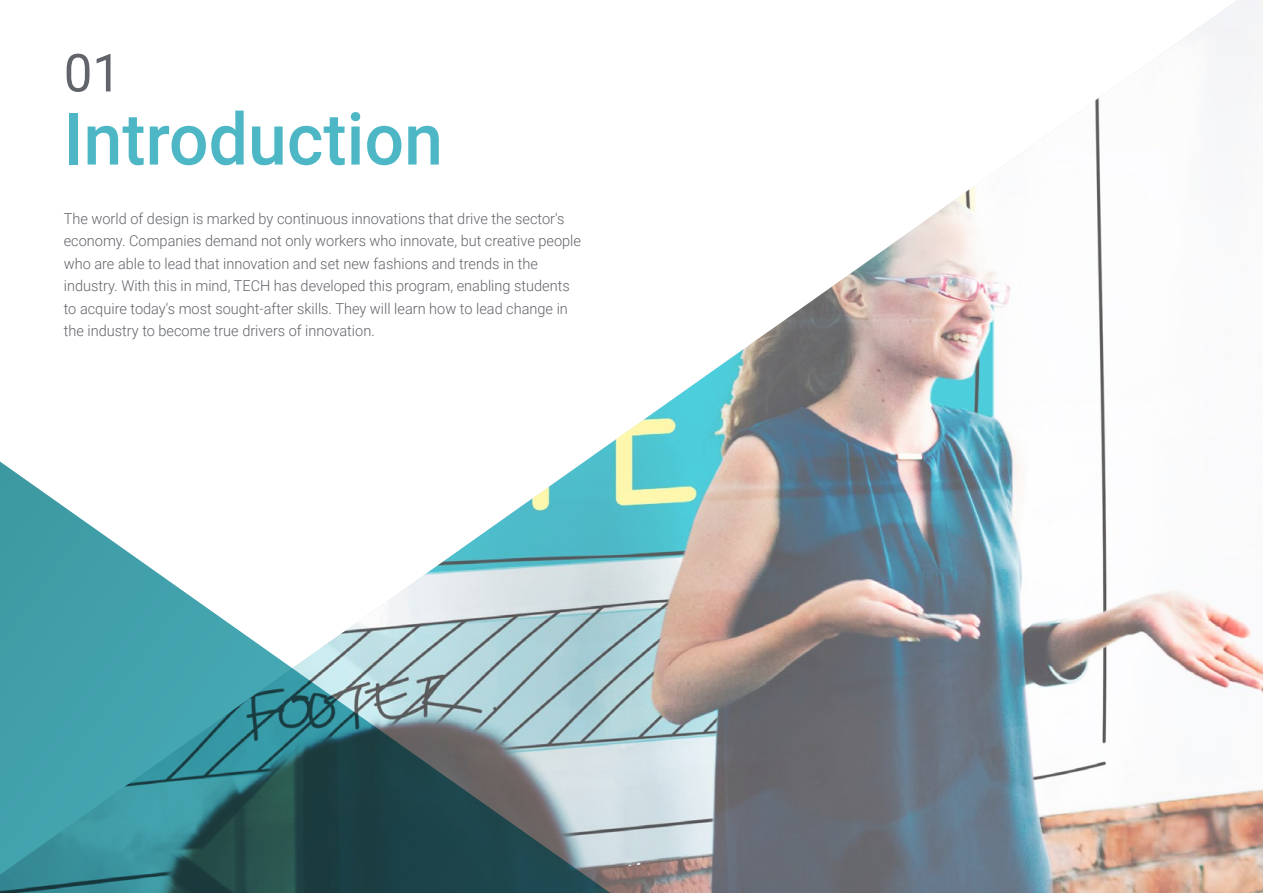
<style>
.page{position:relative;width:1263px;height:893px;background:#fff}
.page>*{position:absolute;margin:0;border:0;box-sizing:border-box;transform-origin:0 0}
.t1{font:500 72px "Roboto";color:#4db7c5}
.t2{font:52.5px "Roboto";color:#61646a}
.t3{font:300 15px/22.5px "Roboto";color:#61646a}
</style>
<div class="page">
<img style="left:606px;top:0;width:657px;height:893px">
<svg style="left:0;top:446px;width:640px;height:447px"></svg>
<h2 class="t2" style="left:64px;top:36px;width:59px">01</h2>
<h1 class="t1" style="left:64px;top:89px;width:381px">Introduction</h1>
<p class="t3" style="left:64px;top:207px;width:519px">The world of design is marked by continuous innovations that drive the sector's economy. Companies demand not only workers who innovate, but creative people who are able to lead that innovation and set new fashions and trends in the industry. With this in mind, TECH has developed this program, enabling students to acquire today's most sought-after skills. They will learn how to lead change in the industry to become true drivers of innovation.</p>
</div>
